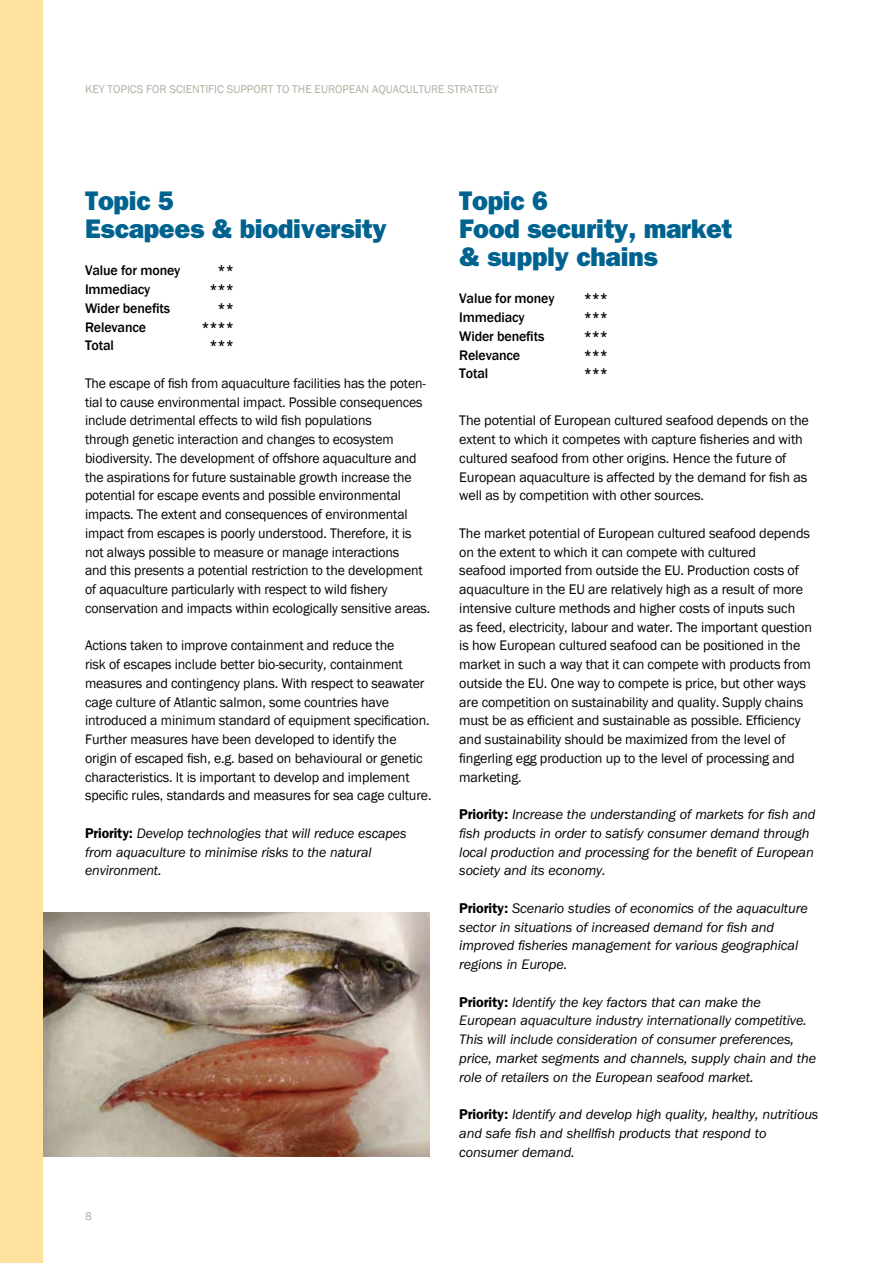
<style>
.page{position:relative;width:893px;height:1263px;background:#fff}
.page>*{position:absolute;margin:0;border:0;box-sizing:border-box;transform-origin:0 0}
.t1{font:800 27px/28.2px "Franklin Gothic";letter-spacing:-.01em;color:#00638f}
.t2{font:14.25px/18.8px "Franklin Gothic";letter-spacing:-.01em;color:#000}
.t3{font:italic 14.25px/18.8px "Franklin Gothic";letter-spacing:-.01em;color:#000}
.t4{font:500 14.25px "Franklin Gothic";letter-spacing:-.01em;color:#000}
.t5{font:11.7px "Franklin Gothic";color:#b5ada1}
.s1{font-weight:600;font-style:normal}
</style>
<div class="page">
<img style="left:43px;top:913px;width:386px;height:244px">
<div style="left:0;top:0;width:43px;height:1263px;background:#ffe19e"></div>
<p class="t5" style="left:85px;top:82px;width:415px">KEY TOPICS FOR SCIENTIFIC SUPPORT TO THE EUROPEAN AQUACULTURE STRATEGY</p>
<h1 class="t1" style="left:85px;top:186px;width:303px">Topic 5<br>Escapees &amp; biodiversity</h1>
<p class="t4" style="left:85px;top:262px;width:97px">Value for money</p>
<p class="t4" style="left:218px;top:262px;width:18px">**</p>
<p class="t4" style="left:85px;top:280px;width:67px">Immediacy</p>
<p class="t4" style="left:210px;top:280px;width:26px">***</p>
<p class="t4" style="left:85px;top:299px;width:87px">Wider benefits</p>
<p class="t4" style="left:218px;top:299px;width:18px">**</p>
<p class="t4" style="left:85px;top:318px;width:63px">Relevance</p>
<p class="t4" style="left:202px;top:318px;width:34px">****</p>
<p class="t4" style="left:85px;top:337px;width:31px">Total</p>
<p class="t4" style="left:210px;top:337px;width:26px">***</p>
<p class="t2" style="left:85px;top:374px;width:347px">The escape of fish from aquaculture facilities has the poten&shy;tial to cause environmental impact. Possible consequences include detrimental effects to wild fish populations<br>through genetic interaction and changes to ecosystem biodiversity. The development of offshore aquaculture and the aspirations for future sustainable growth increase the potential for escape events and possible environmental impacts. The extent and consequences of environmental impact from escapes is poorly understood. Therefore, it is not always possible to measure or manage interactions<br>and this presents a potential restriction to the development of aquaculture particularly with respect to wild fishery conservation and impacts within ecologically sensitive areas.</p>
<p class="t2" style="left:85px;top:636px;width:348px">Actions taken to improve containment and reduce the<br>risk of escapes include better bio-security, containment measures and contingency plans. With respect to seawater cage culture of Atlantic salmon, some countries have introduced a minimum standard of equipment specification.<br>Further measures have been developed to identify the origin of escaped fish, e.g. based on behavioural or genetic characteristics. It is important to develop and implement specific rules, standards and measures for sea cage culture.</p>
<p class="t3" style="left:85px;top:824px;width:323px"><span class="s1">Priority:</span> Develop technologies that will reduce escapes from aquaculture to minimise risks to the natural environment.</p>
<p class="t5" style="left:85px;top:1209px;width:8px">8</p>
<h1 class="t1" style="left:459px;top:186px;width:275px">Topic 6<br>Food security, market &amp; supply chains</h1>
<p class="t4" style="left:459px;top:290px;width:97px">Value for money</p>
<p class="t4" style="left:584px;top:290px;width:26px">***</p>
<p class="t4" style="left:459px;top:309px;width:67px">Immediacy</p>
<p class="t4" style="left:584px;top:309px;width:26px">***</p>
<p class="t4" style="left:459px;top:327px;width:87px">Wider benefits</p>
<p class="t4" style="left:584px;top:327px;width:26px">***</p>
<p class="t4" style="left:459px;top:346px;width:63px">Relevance</p>
<p class="t4" style="left:584px;top:346px;width:26px">***</p>
<p class="t4" style="left:459px;top:365px;width:31px">Total</p>
<p class="t4" style="left:584px;top:365px;width:26px">***</p>
<p class="t2" style="left:459px;top:411px;width:351px">The potential of European cultured seafood depends on the extent to which it competes with capture fisheries and with cultured seafood from other origins. Hence the future of European aquaculture is affected by the demand for fish as well as by competition with other sources.</p>
<p class="t2" style="left:459px;top:524px;width:354px">The market potential of European cultured seafood depends on the extent to which it can compete with cultured<br>seafood imported from outside the EU. Production costs of aquaculture in the EU are relatively high as a result of more intensive culture methods and higher costs of inputs such as feed, electricity, labour and water. The important question is how European cultured seafood can be positioned in the market in such a way that it can compete with products from outside the EU. One way to compete is price, but other ways are competition on sustainability and quality. Supply chains must be as efficient and sustainable as possible. Efficiency and sustainability should be maximized from the level of fingerling egg production up to the level of processing and marketing.</p>
<p class="t3" style="left:459px;top:805px;width:358px"><span class="s1">Priority:</span> Increase the understanding of markets for fish and fish products in order to satisfy consumer demand through local production and processing for the benefit of European society and its economy.</p>
<p class="t3" style="left:459px;top:899px;width:350px"><span class="s1">Priority:</span> Scenario studies of economics of the aquaculture sector in situations of increased demand for fish and improved fisheries management for various geographical regions in Europe.</p>
<p class="t3" style="left:459px;top:993px;width:358px"><span class="s1">Priority:</span> Identify the key factors that can make the European aquaculture industry internationally competitive.<br>This will include consideration of consumer preferences, price, market segments and channels, supply chain and the role of retailers on the European seafood market.</p>
<p class="t3" style="left:459px;top:1105px;width:361px"><span class="s1">Priority:</span> Identify and develop high quality, healthy, nutritious and safe fish and shellfish products that respond to consumer demand.</p>
</div>
